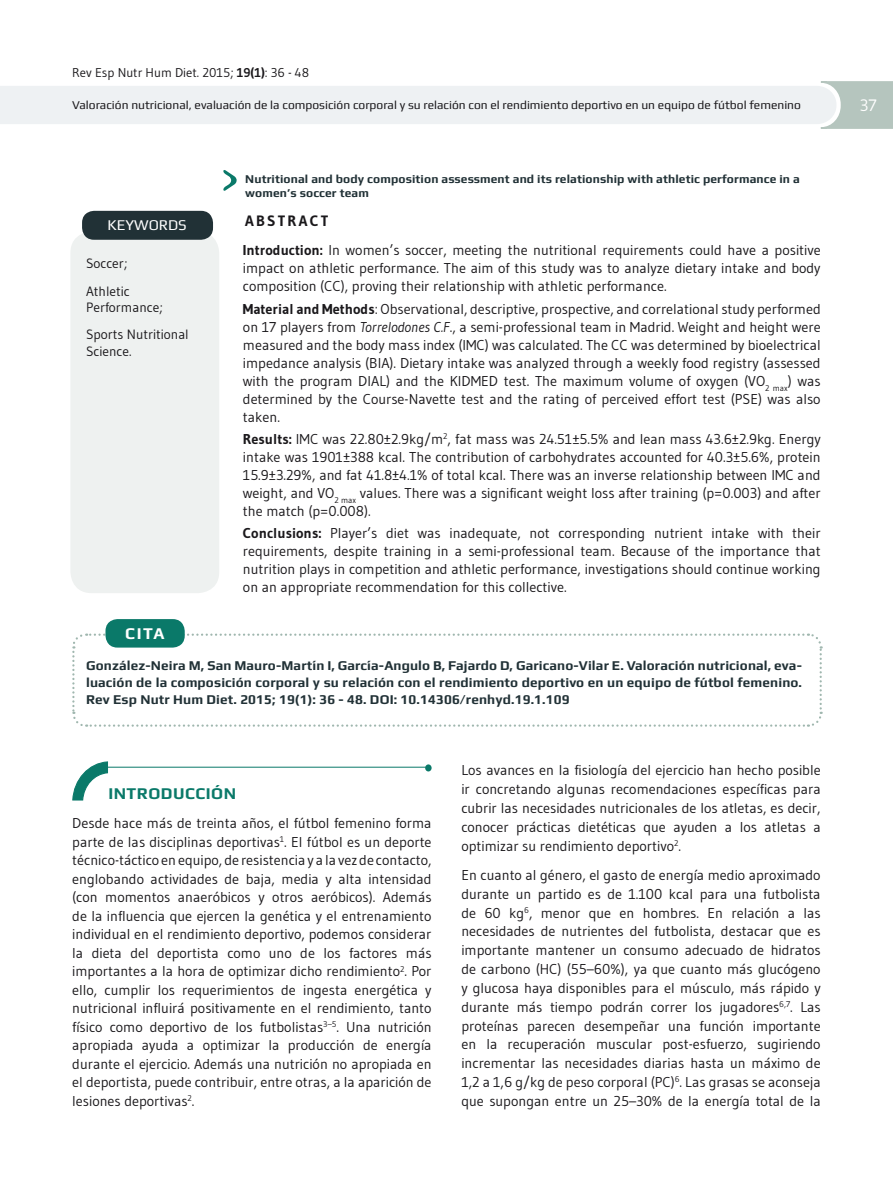
<style>
.page{position:relative;width:893px;height:1191px;background:#fff}
.page>*{position:absolute;margin:0;border:0;box-sizing:border-box;transform-origin:0 0}
.t1{font:700 16.5px "Play";letter-spacing:.03em;color:#0a7969}
.t2{font:700 16.5px "Play";color:#fff}
.t3{font:16.5px "Gudea";color:#fff}
.t4{font:15px "Play";color:#fff}
.t5{font:700 15px "Gudea";letter-spacing:.15em;color:#1a181b}
.t6{font:14.25px/18.8px "Gudea";color:#1a181b;text-align:justify}
.t7{font:700 13.5px/17.2px "Play";letter-spacing:.01em;color:#213136;text-align:justify}
.t8{font:13.5px/27.2px "Gudea";color:#1a181b}
.t9{font:12.75px "Gudea";color:#1a181b}
.t10{font:12px "Play";color:#1a181b}
.t11{font:700 12px/14.4px "Play";letter-spacing:.01em;color:#213136}
.s1{font-weight:700}
.s2{font-style:italic}
</style>
<div class="page">
<svg style="left:72px;top:633px;width:751px;height:94px"></svg>
<div style="left:105px;top:619px;width:80px;height:28px;background:#0a7969;border-radius:12px"></div>
<div style="left:70px;top:232px;width:149px;height:361px;background:#eef1f0;border-radius:21px"></div>
<div style="left:82px;top:211px;width:131px;height:29px;background:#213136;border-radius:12px"></div>
<svg style="left:223px;top:170px;width:14px;height:21px"></svg>
<hr style="left:101px;top:767px;width:325px;height:1px;background:#0a7969">
<div style="left:425px;top:764px;width:7px;height:7px;background:#0a7969;border-radius:50%"></div>
<svg style="left:72px;top:761px;width:37px;height:40px"></svg>
<svg style="left:0;top:81px;width:893px;height:48px"></svg>
<p class="t9" style="left:72px;top:65px;width:238px">Rev Esp Nutr Hum Diet. 2015; <span class="s1">19(1)</span>: 36 - 48</p>
<p class="t10" style="left:72px;top:98px;width:730px">Valoración nutricional, evaluación de la composición corporal y su relación con el rendimiento deportivo en un equipo de fútbol femenino</p>
<p class="t3" style="left:860px;top:95px;width:19px">37</p>
<p class="t4" style="left:108px;top:216px;width:81px">KEYWORDS</p>
<p class="t8" style="left:86px;top:250px;width:45px">Soccer;<br>Athletic</p>
<p class="t8" style="left:86px;top:293px;width:104px">Performance;<br>Sports Nutritional</p>
<p class="t8" style="left:86px;top:337px;width:47px">Science.</p>
<p class="t2" style="left:125px;top:624px;width:41px">CITA</p>
<p class="t11" style="left:245px;top:171px;width:556px">Nutritional and body composition assessment and its relationship with athletic performance in a women’s soccer team</p>
<p class="t5" style="left:245px;top:211px;width:85px">ABSTRACT</p>
<p class="t6" style="left:243px;top:241px;width:579px;line-height:18px"><span class="s1">Introduction:</span> In women’s soccer, meeting the nutritional requirements could have a positive impact on athletic performance. The aim of this study was to analyze dietary intake and body composition (CC), proving their relationship with athletic performance.</p>
<p class="t6" style="left:243px;top:299px;width:579px;line-height:18px"><span class="s1">Material and Methods</span>: Observational, descriptive, prospective, and correlational study performed on 17 players from <span class="s2">Torrelodones C.F</span>., a semi-professional team in Madrid. Weight and height were measured and the body mass index (IMC) was calculated. The CC was determined by bioelectrical impedance analysis (BIA). Dietary intake was analyzed through a weekly food registry (assessed with the program DIAL) and the KIDMED test. The maximum volume of oxygen (VO<sub>2</sub> <sub>max</sub>) was determined by the Course-Navette test and the rating of perceived effort test (PSE) was also taken.</p>
<p class="t6" style="left:243px;top:430px;width:579px;line-height:18px"><span class="s1">Results:</span> IMC was 22.80±2.9kg/m<sup>2</sup>, fat mass was 24.51±5.5% and lean mass 43.6±2.9kg. Energy intake was 1901±388 kcal. The contribution of carbohydrates accounted for 40.3±5.6%, protein 15.9±3.29%, and fat 41.8±4.1% of total kcal. There was an inverse relationship between IMC and weight, and VO<sub>2</sub> <sub>max</sub> values. There was a significant weight loss after training (p=0.003) and after the match (p=0.008).</p>
<p class="t6" style="left:243px;top:524px;width:579px;line-height:18px"><span class="s1">Conclusions:</span> Player’s diet was inadequate, not corresponding nutrient intake with their requirements, despite training in a semi-professional team. Because of the importance that nutrition plays in competition and athletic performance, investigations should continue working on an appropriate recommendation for this collective.</p>
<p class="t7" style="left:86px;top:656px;width:717px">González-Neira M, San Mauro-Martín I, García-Angulo B, Fajardo D, Garicano-Vilar E. Valoración nutricional, eva&shy;luación de la composición corporal y su relación con el rendimiento deportivo en un equipo de fútbol femenino.<br>Rev Esp Nutr Hum Diet. 2015; 19(1): 36 - 48. DOI: 10.14306/renhyd.19.1.109</p>
<p class="t1" style="left:108px;top:783px;width:129px">INTRODUCCIÓN</p>
<p class="t6" style="left:72px;top:813px;width:361px">Desde hace más de treinta años, el fútbol femenino forma parte de las disciplinas deportivas<sup>1</sup>. El fútbol es un deporte técnico-táctico en equipo, de resistencia y a la vez de contacto, englobando actividades de baja, media y alta intensidad (con momentos anaeróbicos y otros aeróbicos). Además de la influencia que ejercen la genética y el entrenamiento individual en el rendimiento deportivo, podemos considerar la dieta del deportista como uno de los factores más importantes a la hora de optimizar dicho rendimiento<sup>2</sup>. Por ello, cumplir los requerimientos de ingesta energética y nutricional influirá positivamente en el rendimiento, tanto físico como deportivo de los futbolistas<sup>3–5</sup>. Una nutrición apropiada ayuda a optimizar la producción de energía durante el ejercicio. Además una nutrición no apropiada en el deportista, puede contribuir, entre otras, a la aparición de lesiones deportivas<sup>2</sup>.</p>
<p class="t6" style="left:461px;top:760px;width:361px">Los avances en la fisiología del ejercicio han hecho posible ir concretando algunas recomendaciones específicas para cubrir las necesidades nutricionales de los atletas, es decir, conocer prácticas dietéticas que ayuden a los atletas a optimizar su rendimiento deportivo<sup>2</sup>.</p>
<p class="t6" style="left:461px;top:865px;width:361px">En cuanto al género, el gasto de energía medio aproximado durante un partido es de 1.100 kcal para una futbolista de 60 kg<sup>6</sup>, menor que en hombres. En relación a las necesidades de nutrientes del futbolista, destacar que es importante mantener un consumo adecuado de hidratos de carbono (HC) (55–60%), ya que cuanto más glucógeno y glucosa haya disponibles para el músculo, más rápido y durante más tiempo podrán correr los jugadores<sup>6,7</sup>. Las proteínas parecen desempeñar una función importante en la recuperación muscular post-esfuerzo, sugiriendo incrementar las necesidades diarias hasta un máximo de 1,2 a 1,6 g/kg de peso corporal (PC)<sup>6</sup>. Las grasas se aconseja que supongan entre un 25–30% de la energía total de la</p>
</div>
